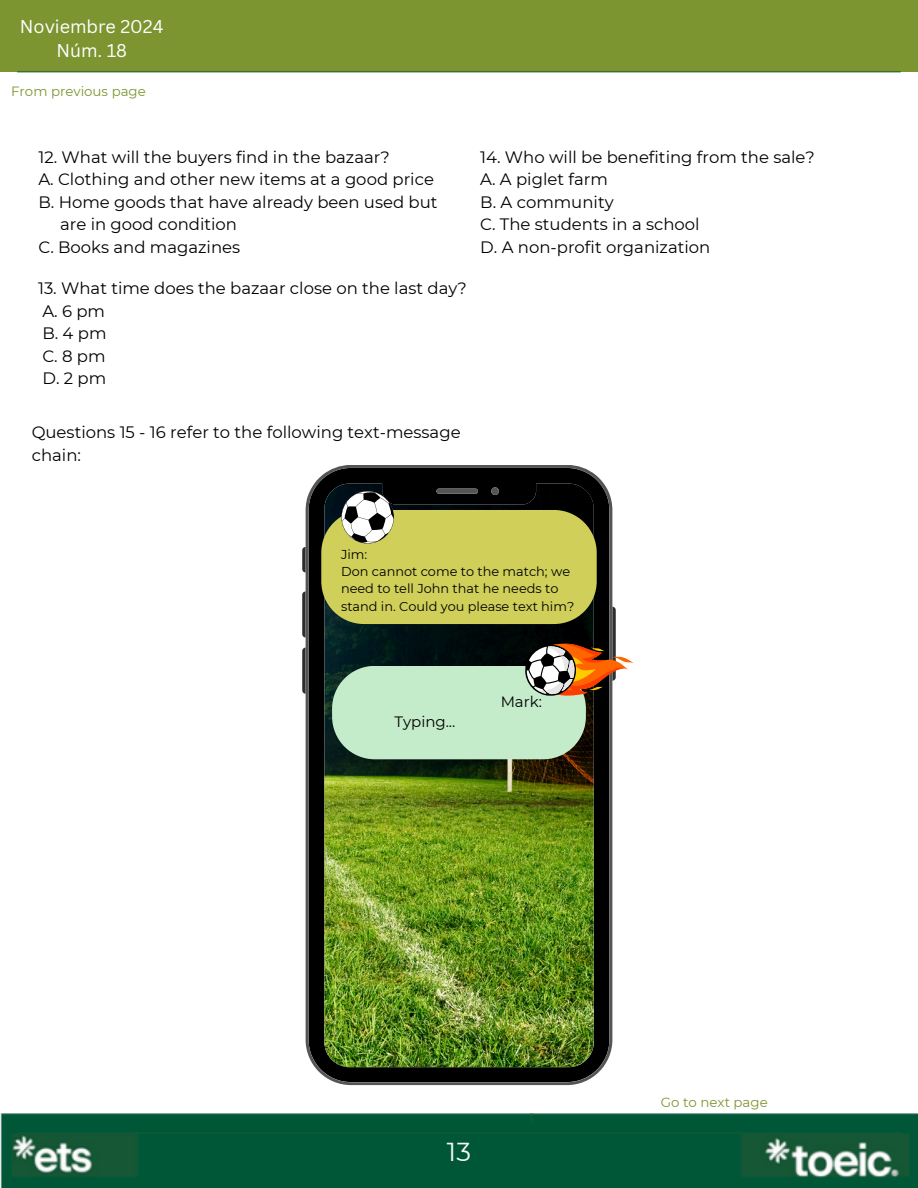
<style>
.page{position:relative;width:918px;height:1188px;background:#fff}
.page>*{position:absolute;margin:0;border:0;box-sizing:border-box;transform-origin:0 0}
.t1{font:25.95px "Montserrat";color:#f7f9f7}
.t2{font:18px/24.8px "Canva Sans";color:#fff;text-align:center}
.t3{font:16.5px/22.5px "Montserrat";color:#000}
.t4{font:15px "Montserrat";color:#000}
.t5{font:13.35px "Montserrat";color:#7c9530}
.t6{font:12.9px/17.4px "Montserrat";color:#000}
</style>
<div class="page">
<div style="left:0;top:0;width:918px;height:71px;background:#7c9530"></div>
<hr style="left:17px;top:71px;width:884px;height:1px;background:#256135">
<img style="left:0;top:1113px;width:918px;height:75px">
<svg style="left:302px;top:547px;width:4px;height:25px"></svg>
<svg style="left:302px;top:591px;width:4px;height:47px"></svg>
<svg style="left:302px;top:648px;width:4px;height:46px"></svg>
<img style="left:306px;top:465px;width:306px;height:620px">
<svg style="left:321px;top:491px;width:312px;height:268px"></svg>
<h1 class="t2" style="left:20px;top:13px;width:145px">Noviembre 2024<br>Núm. 18</h1>
<h1 class="t5" style="left:11px;top:83px;width:136px">From previous page</h1>
<h1 class="t3" style="left:39px;top:146px;width:353px">12. What will the buyers find in the bazaar?</h1>
<h1 class="t3" style="left:39px;top:168px;width:397px">A. Clothing and other new items at a good price</h1>
<h1 class="t3" style="left:39px;top:191px;width:401px">B. Home goods that have already been used but</h1>
<h1 class="t3" style="left:60px;top:213px;width:179px">are in good condition</h1>
<h1 class="t3" style="left:39px;top:236px;width:203px">C. Books and magazines</h1>
<p class="t3" style="left:38px;top:277px;width:430px">13. What time does the bazaar close on the last day?<br>A. 6 pm<br>B. 4 pm<br>C. 8 pm<br>D. 2 pm</p>
<p class="t3" style="left:32px;top:421px;width:430px">Questions 15 - 16 refer to the following text-message chain:</p>
<p class="t3" style="left:480px;top:146px;width:336px">14. Who will be benefiting from the sale?<br>A. A piglet farm<br>B. A community<br>C. The students in a school<br>D. A non-profit organization</p>
<p class="t6" style="left:341px;top:545px;width:28px">Jim:</p>
<p class="t6" style="left:341px;top:563px;width:235px">Don cannot come to the match; we need to tell John that he needs to stand in. Could you please text him?</p>
<h2 class="t4" style="left:394px;top:713px;width:62px">Typing...</h2>
<h2 class="t4" style="left:501px;top:692px;width:43px">Mark:</h2>
<p class="t1" style="left:447px;top:1136px;width:25px">13</p>
<h1 class="t5" style="left:661px;top:1094px;width:108px">Go to next page</h1>
</div>
